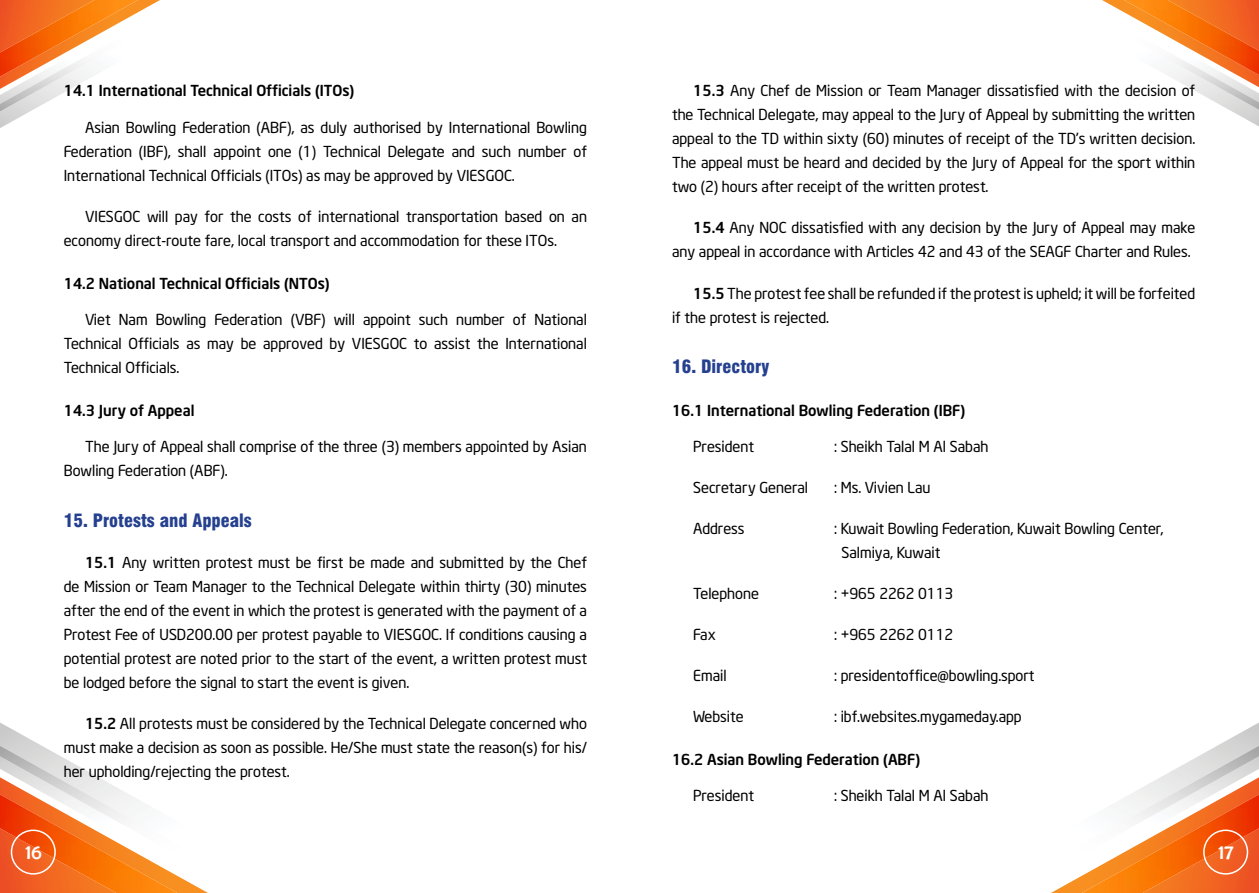
<style>
.page{position:relative;width:1259px;height:893px;background:#fff}
.page>*{position:absolute;margin:0;border:0;box-sizing:border-box;transform-origin:0 0}
.t1{font:21px "Berlin Sans FB";color:#fff}
.t2{font:18px "UTM Swiss 721 Black Condensed";color:#25408f}
.t3{font:15px/24px "UTM Neo Sans Intel";color:#000;text-align:justify}
.t4{font:700 15px "UTM Neo Sans Intel";color:#000}
.s1{font-weight:700}
</style>
<div class="page">
<svg style="left:1102px;top:0;width:157px;height:127px"></svg>
<img style="left:1104px;top:24px;width:155px;height:96px">
<svg style="left:0;top:871px;width:208px;height:22px;background:#f68130"></svg>
<img style="left:0;top:737px;width:169px;height:134px">
<svg style="left:0;top:0;width:160px;height:128px"></svg>
<img style="left:0;top:25px;width:155px;height:96px">
<svg style="left:1051px;top:871px;width:208px;height:22px;background:#f68230"></svg>
<img style="left:1090px;top:737px;width:169px;height:134px">
<div style="left:11px;top:829px;width:45px;height:46px;border:2px solid #fff;border-radius:50%"></div>
<div style="left:1203px;top:829px;width:45px;height:46px;border:2px solid #fff;border-radius:50%"></div>
<p class="t4" style="left:64px;top:79px;width:292px">14.1 International Technical Officials (ITOs)</p>
<p class="t3" style="left:64px;top:114px;width:525px;text-indent:21px">Asian Bowling Federation (ABF), as duly authorised by International Bowling Federation (IBF), shall appoint one (1) Technical Delegate and such number of International Technical Officials (ITOs) as may be approved by VIESGOC.</p>
<p class="t3" style="left:64px;top:203px;width:524px;text-indent:21px">VIESGOC will pay for the costs of international transportation based on an economy direct-route fare, local transport and accommodation for these ITOs.</p>
<p class="t4" style="left:64px;top:271px;width:267px">14.2 National Technical Officials (NTOs)</p>
<p class="t3" style="left:64px;top:306px;width:524px;text-indent:21px">Viet Nam Bowling Federation (VBF) will appoint such number of National Technical Officials as may be approved by VIESGOC to assist the International Technical Officials.</p>
<p class="t4" style="left:64px;top:398px;width:132px">14.3 Jury of Appeal</p>
<p class="t3" style="left:64px;top:433px;width:524px;text-indent:21px">The Jury of Appeal shall comprise of the three (3) members appointed by Asian<br>Bowling Federation (ABF).</p>
<p class="t2" style="left:64px;top:507px;width:189px">15. Protests and Appeals</p>
<p class="t3" style="left:64px;top:549px;width:525px;text-indent:21px"><span class="s1">15.1</span> Any written protest must be first be made and submitted by the Chef de Mission or Team Manager to the Technical Delegate within thirty (30) minutes after the end of the event in which the protest is generated with the payment of a Protest Fee of USD200.00 per protest payable to VIESGOC. If conditions causing a potential protest are noted prior to the start of the event, a written protest must be lodged before the signal to start the event is given.</p>
<p class="t3" style="left:64px;top:710px;width:525px;text-indent:21px"><span class="s1">15.2</span> All protests must be considered by the Technical Delegate concerned who must make a decision as soon as possible. He/She must state the reason(s) for his/ her upholding/rejecting the protest.</p>
<p class="t3" style="left:672px;top:77px;width:525px;text-indent:21px"><span class="s1">15.3</span> Any Chef de Mission or Team Manager dissatisfied with the decision of the Technical Delegate, may appeal to the Jury of Appeal by submitting the written appeal to the TD within sixty (60) minutes of receipt of the TD’s written decision.<br>The appeal must be heard and decided by the Jury of Appeal for the sport within two (2) hours after receipt of the written protest.</p>
<p class="t3" style="left:672px;top:214px;width:525px;text-indent:21px"><span class="s1">15.4</span> Any NOC dissatisfied with any decision by the Jury of Appeal may make any appeal in accordance with Articles 42 and 43 of the SEAGF Charter and Rules.</p>
<p class="t3" style="left:672px;top:279px;width:525px;text-indent:21px"><span class="s1">15.5</span> The protest fee shall be refunded if the protest is upheld; it will be forfeited if the protest is rejected.</p>
<p class="t2" style="left:672px;top:353px;width:99px">16. Directory</p>
<p class="t4" style="left:672px;top:398px;width:295px">16.1 International Bowling Federation (IBF)</p>
<p class="t3" style="left:693px;top:433px;width:62px">President</p>
<p class="t3" style="left:834px;top:433px;width:156px">: Sheikh Talal M Al Sabah</p>
<p class="t3" style="left:693px;top:474px;width:116px">Secretary General</p>
<p class="t3" style="left:834px;top:474px;width:98px">: Ms. Vivien Lau</p>
<p class="t3" style="left:693px;top:515px;width:53px">Address</p>
<p class="t3" style="left:841px;top:515px;width:323px;text-indent:-7px">: Kuwait Bowling Federation, Kuwait Bowling Center,<br>Salmiya, Kuwait</p>
<p class="t3" style="left:693px;top:580px;width:67px">Telephone</p>
<p class="t3" style="left:834px;top:580px;width:121px">: +965 2262 0113</p>
<p class="t3" style="left:693px;top:621px;width:24px">Fax</p>
<p class="t3" style="left:834px;top:621px;width:121px">: +965 2262 0112</p>
<p class="t3" style="left:693px;top:662px;width:35px">Email</p>
<p class="t3" style="left:834px;top:662px;width:202px">: presidentoffice@bowling.sport</p>
<p class="t3" style="left:693px;top:703px;width:52px">Website</p>
<p class="t3" style="left:834px;top:703px;width:189px">: ibf.websites.mygameday.app</p>
<p class="t4" style="left:672px;top:747px;width:250px">16.2 Asian Bowling Federation (ABF)</p>
<p class="t3" style="left:693px;top:782px;width:62px">President</p>
<p class="t3" style="left:834px;top:782px;width:156px">: Sheikh Talal M Al Sabah</p>
<h1 class="t1" style="left:25px;top:840px;width:18px">16</h1>
<h1 class="t1" style="left:1218px;top:840px;width:17px">17</h1>
</div>
